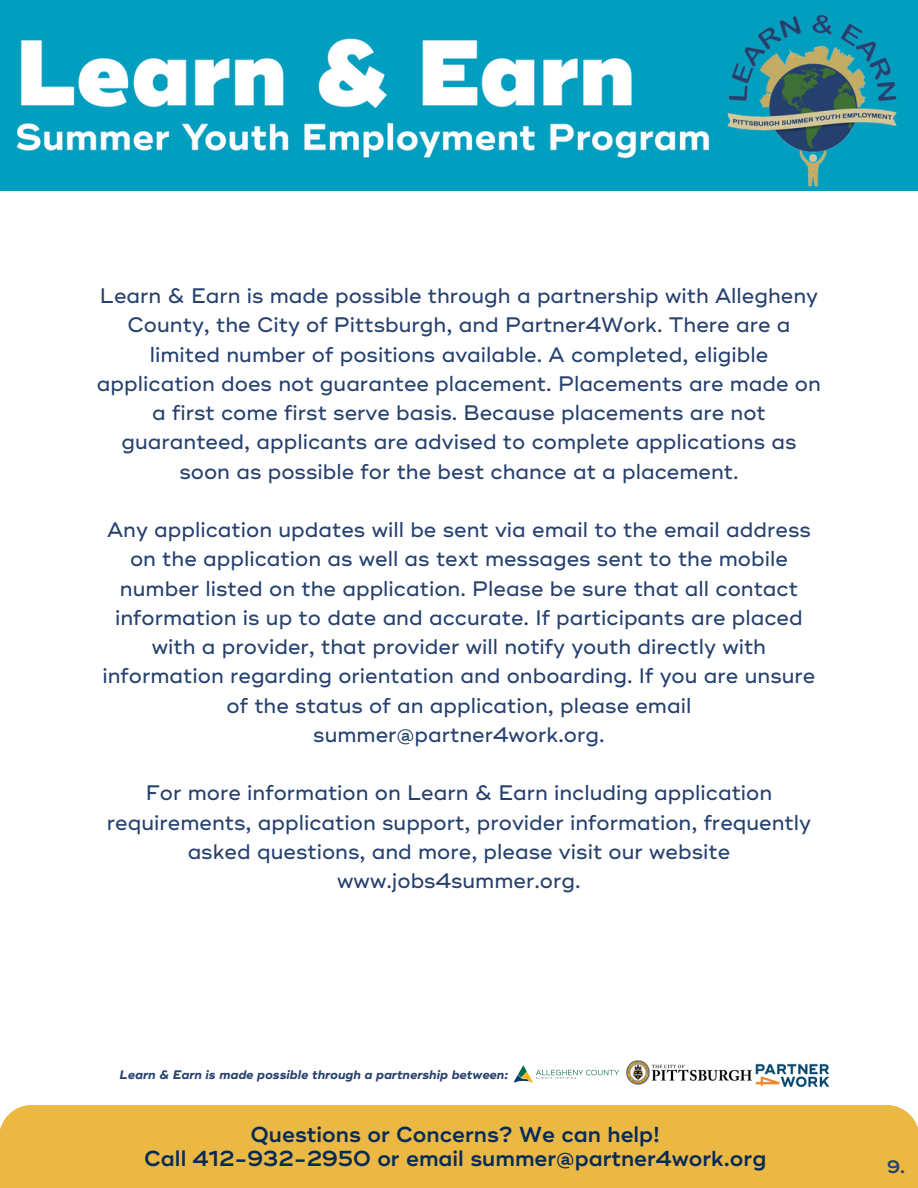
<style>
.page{position:relative;width:918px;height:1188px;background:#fff}
.page>*{position:absolute;margin:0;border:0;box-sizing:border-box;transform-origin:0 0}
.t1{font:600 21.75px/23.7px "Ridley Grotesk";color:#062b56;text-align:center}
.t2{font:500 21px/29.2px "Ridley Grotesk";color:#26416f;text-align:center}
.t3{font:600 18px "Ridley Grotesk";color:#26416f}
.t4{font:italic 700 12.3px "Ridley Grotesk";color:#26416f}
</style>
<div class="page">
<div style="left:0;top:1105px;width:918px;height:83px;background:#ecb844"></div>
<img style="left:755px;top:1063px;width:75px;height:25px">
<img style="left:513px;top:1065px;width:106px;height:18px">
<img style="left:626px;top:1060px;width:126px;height:25px">
<img style="left:0;top:0;width:918px;height:191px">
<p class="t2" style="left:97px;top:282px;width:726px">Learn &amp; Earn is made possible through a partnership with Allegheny County, the City of Pittsburgh, and Partner4Work. There are a limited number of positions available. A completed, eligible application does not guarantee placement. Placements are made on a first come first serve basis. Because placements are not guaranteed, applicants are advised to complete applications as soon as possible for the best chance at a placement.</p>
<p class="t2" style="left:103px;top:516px;width:714px">Any application updates will be sent via email to the email address on the application as well as text messages sent to the mobile number listed on the application. Please be sure that all contact information is up to date and accurate. If participants are placed with a provider, that provider will notify youth directly with information regarding orientation and onboarding. If you are unsure of the status of an application, please email summer@partner4work.org.</p>
<p class="t2" style="left:107px;top:779px;width:706px">For more information on Learn &amp; Earn including application requirements, application support, provider information, frequently asked questions, and more, please visit our website www.jobs4summer.org.</p>
<p class="t4" style="left:120px;top:1067px;width:390px">Learn &amp; Earn is made possible through a partnership between:</p>
<p class="t1" style="left:144px;top:1123px;width:624px">Questions or Concerns? We can help!<br>Call 412-932-2950 or email summer@partner4work.org</p>
<p class="t3" style="left:887px;top:1156px;width:20px">9.</p>
<p class="t3" style="left:897px;top:1161px;width:19px">3.</p>
</div>
